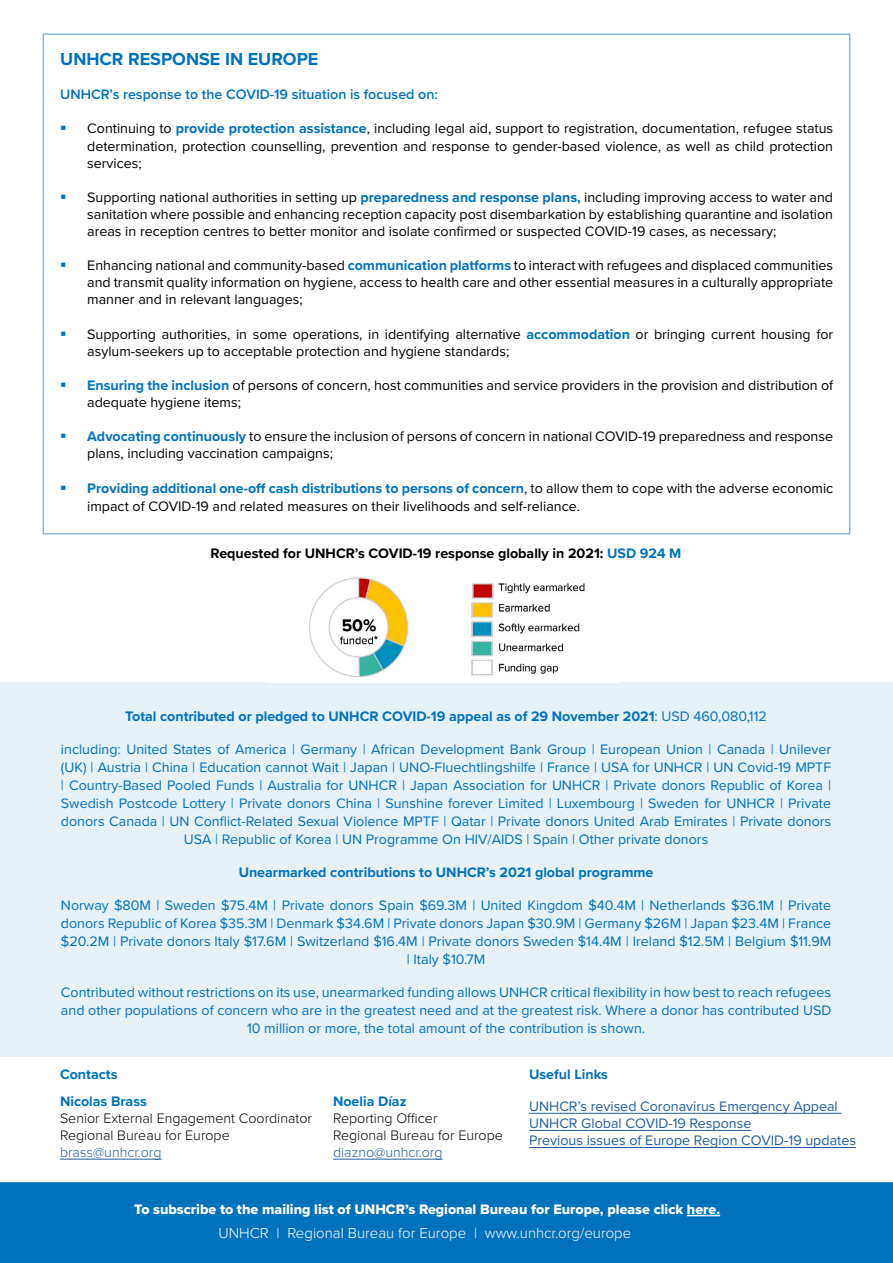
<style>
.page{position:relative;width:893px;height:1263px;background:#fff}
.page>*{position:absolute;margin:0;border:0;box-sizing:border-box;transform-origin:0 0}
.t1{font:700 18px "Proxima Nova";color:#0072bc}
.t2{font:300 15px "Proxima Nova";color:#fff}
.t3{font:14.25px/17.1px "Proxima Nova";color:#000}
.t4{font:14.25px/18px "Proxima Nova";color:#0072bc;text-align:center}
.t5{font:700 14.25px "Proxima Nova";color:#0072bc}
.t6{font:14.25px/17.1px "Proxima Nova";color:#215e9e}
.t7{font:300 14.25px/17.1px "Proxima Nova";color:#000}
.t8{font:14.25px "Proxima Nova Extrabld";color:#fff}
.t9{font:700 14.25px "Proxima Nova";color:#000}
.t10{font:600 14.25px "Proxima Nova";color:#0072bc}
.t11{font:300 14.25px "Proxima Nova";color:#215e9e}
.s1{font-weight:700;color:#0072bc}
.s2{color:#0072bc}
.s3{font-weight:400}
</style>
<div class="page">
<div style="left:0;top:682px;width:893px;height:374px;background:#e6f1f8"></div>
<div style="left:0;top:1182px;width:893px;height:81px;background:#0072bc"></div>
<hr style="left:687px;top:1215px;width:33px;height:1px;background:#fff">
<hr style="left:60px;top:1159px;width:102px;height:1px;background:#215e9e">
<hr style="left:333px;top:1159px;width:110px;height:1px;background:#215e9e">
<hr style="left:529px;top:1113px;width:312px;height:1px;background:#215e9e">
<hr style="left:529px;top:1130px;width:222px;height:1px;background:#215e9e">
<hr style="left:529px;top:1147px;width:327px;height:1px;background:#215e9e">
<img style="left:309px;top:577px;width:276px;height:101px">
<p class="t1" style="left:60px;top:46px;width:260px">UNHCR RESPONSE IN EUROPE</p>
<p class="t10" style="left:60px;top:84px;width:379px">UNHCR’s response to the COVID-19 situation is focused on:</p>
<p class="t3" style="left:87px;top:120px;width:747px;text-align:justify">Continuing to <span class="s1">provide protection assistance</span>, including legal aid, support to registration, documentation, refugee status determination, protection counselling, prevention and response to gender-based violence, as well as child protection services;</p>
<p class="t3" style="left:87px;top:188px;width:747px;text-align:justify">Supporting national authorities in setting up <span class="s1">preparedness and response plans,</span> including improving access to water and sanitation where possible and enhancing reception capacity post disembarkation by establishing quarantine and isolation areas in reception centres to better monitor and isolate confirmed or suspected COVID-19 cases, as necessary;</p>
<p class="t3" style="left:87px;top:256px;width:747px;text-align:justify">Enhancing national and community-based <span class="s1">communication platforms</span> to interact with refugees and displaced communities and transmit quality information on hygiene, access to health care and other essential measures in a culturally appropriate manner and in relevant languages;</p>
<p class="t3" style="left:87px;top:325px;width:748px">Supporting authorities, in some operations, in identifying alternative <span class="s1">accommodation</span> or bringing current housing for asylum-seekers up to acceptable protection and hygiene standards;</p>
<p class="t3" style="left:87px;top:376px;width:747px"><span class="s1">Ensuring the inclusion</span> of persons of concern, host communities and service providers in the provision and distribution of adequate hygiene items;</p>
<p class="t3" style="left:87px;top:427px;width:747px"><span class="s1">Advocating continuously</span> to ensure the inclusion of persons of concern in national COVID-19 preparedness and response plans, including vaccination campaigns;</p>
<p class="t3" style="left:87px;top:478px;width:747px;line-height:18px"><span class="s1">Providing additional one-off cash distributions to persons of concern</span>, to allow them to cope with the adverse economic impact of COVID-19 and related measures on their livelihoods and self-reliance.</p>
<p class="t9" style="left:211px;top:543px;width:472px">Requested for UNHCR’s COVID-19 response globally in 2021: <span class="s2">USD 924 M</span></p>
<p class="t5" style="left:125px;top:705px;width:643px">Total contributed or pledged to UNHCR COVID-19 appeal as of 29 November 2021<span class="s3">: USD 460,080,112</span></p>
<p class="t4" style="left:61px;top:739px;width:772px">including: United States of America | Germany | African Development Bank Group | European Union | Canada | Unilever (UK) | Austria | China | Education cannot Wait | Japan | UNO-Fluechtlingshilfe | France | USA for UNHCR | UN Covid-19 MPTF | Country-Based Pooled Funds | Australia for UNHCR | Japan Association for UNHCR | Private donors Republic of Korea | Swedish Postcode Lottery | Private donors China | Sunshine forever Limited | Luxembourg | Sweden for UNHCR | Private donors Canada | UN Conflict-Related Sexual Violence MPTF | Qatar | Private donors United Arab Emirates | Private donors USA | Republic of Korea | UN Programme On HIV/AIDS | Spain | Other private donors</p>
<p class="t5" style="left:239px;top:861px;width:416px">Unearmarked contributions to UNHCR’s 2021 global programme</p>
<p class="t4" style="left:61px;top:895px;width:772px">Norway $80M | Sweden $75.4M | Private donors Spain $69.3M | United Kingdom $40.4M | Netherlands $36.1M | Private donors Republic of Korea $35.3M | Denmark $34.6M | Private donors Japan $30.9M | Germany $26M | Japan $23.4M | France $20.2M | Private donors Italy $17.6M | Switzerland $16.4M | Private donors Sweden $14.4M | Ireland $12.5M | Belgium $11.9M | Italy $10.7M</p>
<p class="t4" style="left:61px;top:982px;width:772px">Contributed without restrictions on its use, unearmarked funding allows UNHCR critical flexibility in how best to reach refugees and other populations of concern who are in the greatest need and at the greatest risk. Where a donor has contributed USD<br>10 million or more, the total amount of the contribution is shown.</p>
<p class="t5" style="left:60px;top:1063px;width:59px">Contacts</p>
<p class="t5" style="left:529px;top:1063px;width:80px">Useful Links</p>
<p class="t6" style="left:529px;top:1097px;width:328px">UNHCR’s revised Coronavirus Emergency Appeal<br>UNHCR Global COVID-19 Response<br>Previous issues of Europe Region COVID-19 updates</p>
<p class="t5" style="left:60px;top:1090px;width:88px">Nicolas Brass</p>
<p class="t7" style="left:60px;top:1108px;width:254px">Senior External Engagement Coordinator<br>Regional Bureau for Europe</p>
<p class="t11" style="left:60px;top:1141px;width:103px">brass@unhcr.org</p>
<p class="t5" style="left:333px;top:1090px;width:75px">Noelia Díaz</p>
<p class="t7" style="left:333px;top:1108px;width:171px">Reporting Officer<br>Regional Bureau for Europe</p>
<p class="t11" style="left:333px;top:1141px;width:111px">diazno@unhcr.org</p>
<p class="t8" style="left:134px;top:1198px;width:587px">To subscribe to the mailing list of UNHCR’s Regional Bureau for Europe, please click here.</p>
<p class="t2" style="left:219px;top:1222px;width:414px">UNHCR | Regional Bureau for Europe | www.unhcr.org/europe</p>
</div>
